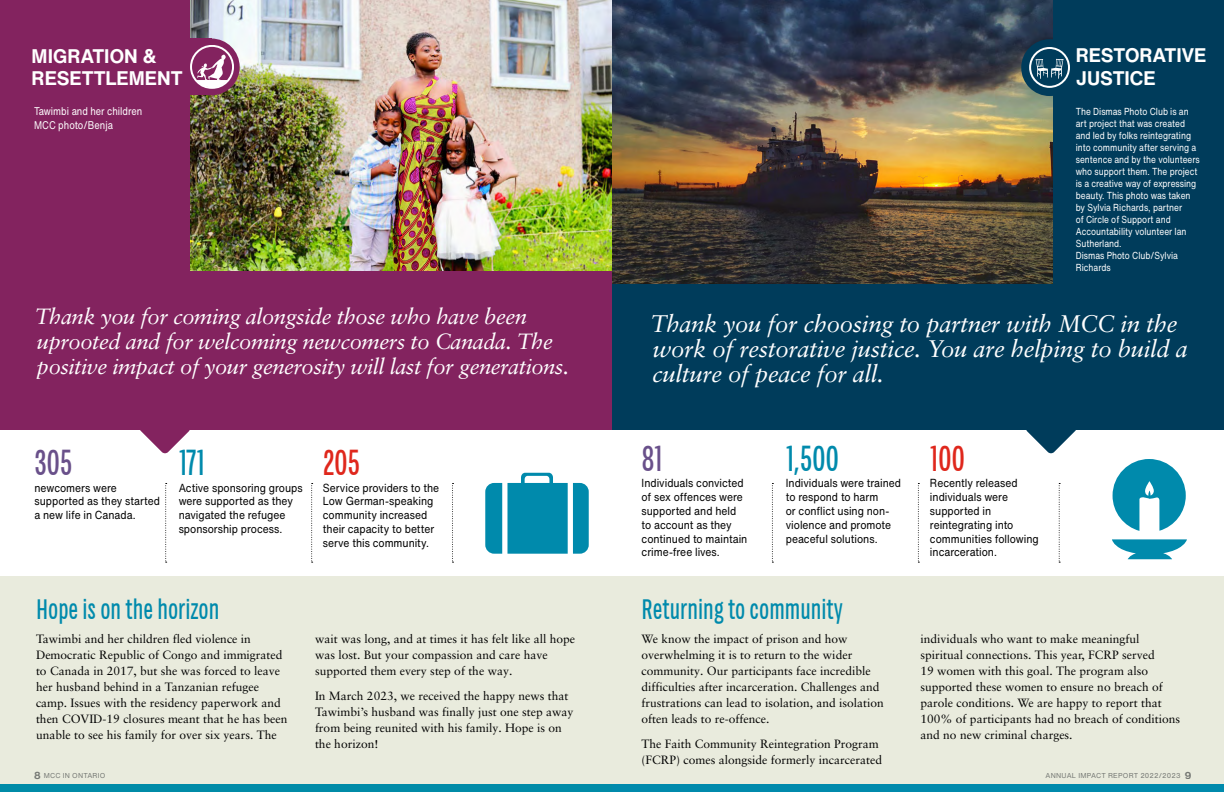
<style>
.page{position:relative;width:1224px;height:792px;background:#fff}
.page>*{position:absolute;margin:0;border:0;box-sizing:border-box;transform-origin:0 0}
.t1{font:36px "Chartwell Pies";letter-spacing:-.01em;color:#008aac}
.t2{font:36px "Chartwell Pies";letter-spacing:-.01em;color:#df271c}
.t3{font:36px "Chartwell Pies";color:#69508a}
.t4{font:28px "Chartwell Pies";color:#008aac}
.t5{font:italic 24px/25px "Sabon LT Pro";letter-spacing:-.015em;color:#fff}
.t6{font:italic 22px/25px "Sabon LT Pro";letter-spacing:-.02em;color:#fff}
.t7{font:700 19.4px/22.4px "Helvetica Now Text";letter-spacing:-.005em;color:#fff}
.t8{font:12px/16px "Sabon LT Pro";color:#000}
.t9{font:11.5px/13.8px "Helvetica Now Text";color:#000;scale:.9 1}
.t10{font:11px/14px "Helvetica Now Text";color:#fff;scale:.84 1}
.t11{font:10px/12px "Helvetica Now Text";color:#fff;scale:.84 1}
.t12{font:7px "Helvetica Now Text";letter-spacing:.03em;color:#808285}
.s1{font-weight:700;font-size:10px}
</style>
<div class="page">
<div style="left:612px;top:576px;width:612px;height:216px;background:#e9ebdd"></div>
<div style="left:612px;top:0;width:612px;height:430px;background:#003c5b"></div>
<img style="left:612px;top:0;width:441px;height:284px">
<div style="left:0;top:0;width:612px;height:430px;background:#83235f"></div>
<img style="left:190px;top:0;width:422px;height:271px">
<div style="left:161px;top:39px;width:50px;height:56px;background:#83235f"></div>
<div style="left:1021px;top:39px;width:57px;height:57px;background:#003c5b;border-radius:50%"></div>
<svg style="left:140px;top:430px;width:50px;height:24px"></svg>
<svg style="left:1026px;top:430px;width:50px;height:24px"></svg>
<svg style="left:165px;top:483px;width:2px;height:80px"></svg>
<svg style="left:772px;top:483px;width:1px;height:80px"></svg>
<svg style="left:311px;top:483px;width:2px;height:80px"></svg>
<svg style="left:918px;top:483px;width:1px;height:80px"></svg>
<svg style="left:452px;top:483px;width:2px;height:80px"></svg>
<svg style="left:1059px;top:483px;width:1px;height:80px"></svg>
<svg style="left:1036px;top:59px;width:28px;height:20px"></svg>
<div style="left:1029px;top:47px;width:41px;height:41px;border:2px solid #fff;border-radius:50%"></div>
<svg style="left:1112px;top:539px;width:75px;height:20px"></svg>
<svg style="left:1113px;top:459px;width:73px;height:72px"></svg>
<svg style="left:485px;top:473px;width:104px;height:81px"></svg>
<div style="left:183px;top:39px;width:57px;height:56px;background:#83235f;border-radius:50%"></div>
<svg style="left:190px;top:45px;width:44px;height:44px"></svg>
<div style="left:0;top:576px;width:612px;height:216px;background:#e9ebdd"></div>
<div style="left:0;top:785px;width:612px;height:7px;background:#008ba7"></div>
<div style="left:612px;top:785px;width:612px;height:7px;background:#008aac"></div>
<h3 class="t7" style="left:32px;top:44px;width:153px;line-height:22.9px">MIGRATION &amp;<br>RESETTLEMENT</h3>
<p class="t10" style="left:34px;top:104px;width:130px">Tawimbi and her children<br>MCC photo/Benja</p>
<h3 class="t7" style="left:1076px;top:44px;width:132px">RESTORATIVE<br>JUSTICE</h3>
<p class="t11" style="left:1076px;top:105px;width:149px">The Dismas Photo Club is an art project that was created and led by folks reintegrating into community after serving a sentence and by the volunteers who support them. The project is a creative way of expressing beauty. This photo was taken by Sylvia Richards, partner<br>of Circle of Support and<br>Accountability volunteer Ian<br>Sutherland.<br>Dismas Photo Club/Sylvia<br>Richards</p>
<h3 class="t6" style="left:35px;top:303px;width:536px">Thank you for coming alongside those who have been uprooted and for welcoming newcomers to Canada. The positive impact of your generosity will last for generations.</h3>
<h3 class="t5" style="left:651px;top:310px;width:538px">Thank you for choosing to partner with MCC in the work of restorative justice. You are helping to build a culture of peace for all.</h3>
<h1 class="t3" style="left:34px;top:439px;width:39px">305</h1>
<p class="t9" style="left:34px;top:480px;width:141px">newcomers were supported as they started a new life in Canada.</p>
<h1 class="t1" style="left:179px;top:439px;width:28px">171</h1>
<p class="t9" style="left:179px;top:480px;width:139px">Active sponsoring groups were supported as they navigated the refugee sponsorship process.</p>
<h1 class="t2" style="left:323px;top:439px;width:39px">205</h1>
<p class="t9" style="left:323px;top:480px;width:131px">Service providers to the<br>Low German-speaking community increased their capacity to better serve this community.</p>
<h1 class="t3" style="left:642px;top:435px;width:23px">81</h1>
<p class="t9" style="left:642px;top:476px;width:119px">Individuals convicted of sex offences were supported and held to account as they continued to maintain crime-free lives.</p>
<h1 class="t1" style="left:786px;top:435px;width:55px">1,500</h1>
<p class="t9" style="left:786px;top:476px;width:130px">Individuals were trained to respond to harm<br>or conflict using non&shy;violence and promote peaceful solutions.</p>
<h2 class="t4" style="left:36px;top:591px;width:185px">Hope is on the horizon</h2>
<h2 class="t4" style="left:642px;top:591px;width:203px">Returning to community</h2>
<p class="t8" style="left:36px;top:631px;width:253px">Tawimbi and her children fled violence in Democratic Republic of Congo and immigrated to Canada in 2017, but she was forced to leave her husband behind in a Tanzanian refugee camp. Issues with the residency paperwork and then COVID-19 closures meant that he has been unable to see his family for over six years. The</p>
<p class="t8" style="left:315px;top:631px;width:262px">wait was long, and at times it has felt like all hope was lost. But your compassion and care have supported them every step of the way.</p>
<p class="t8" style="left:315px;top:687px;width:260px">In March 2023, we received the happy news that Tawimbi’s husband was finally just one step away from being reunited with his family. Hope is on the horizon!</p>
<p class="t8" style="left:642px;top:631px;width:244px">We know the impact of prison and how overwhelming it is to return to the wider community. Our participants face incredible difficulties after incarceration. Challenges and frustrations can lead to isolation, and isolation often leads to re-offence.</p>
<p class="t8" style="left:642px;top:735px;width:242px">The Faith Community Reintegration Program (FCRP) comes alongside formerly incarcerated</p>
<h1 class="t2" style="left:930px;top:435px;width:37px">100</h1>
<p class="t9" style="left:930px;top:476px;width:122px">Recently released individuals were supported in reintegrating into communities following incarceration.</p>
<p class="t8" style="left:921px;top:631px;width:261px">individuals who want to make meaningful spiritual connections. This year, FCRP served<br>19 women with this goal. The program also supported these women to ensure no breach of parole conditions. We are happy to report that 100% of participants had no breach of conditions and no new criminal charges.</p>
<p class="t12" style="left:34px;top:770px;width:73px"><span class="s1">8</span> MCC IN ONTARIO</p>
<p class="t12" style="left:1046px;top:770px;width:147px">ANNUAL IMPACT REPORT 2022/2023 <span class="s1">9</span></p>
</div>
